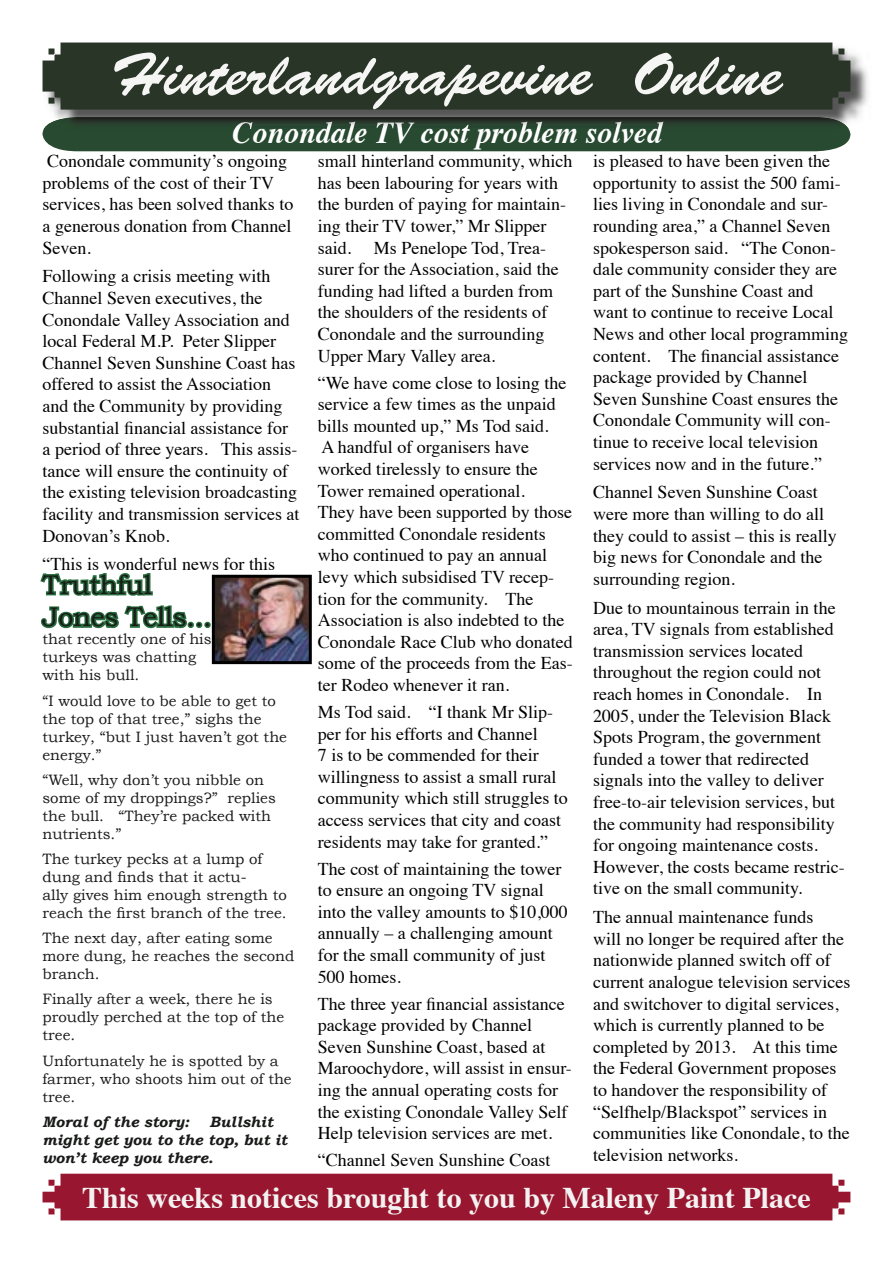
<style>
.page{position:relative;width:893px;height:1263px;background:#fff}
.page>*{position:absolute;margin:0;border:0;box-sizing:border-box;transform-origin:0 0}
.t1{font:60px "Brush Script Std";color:#f5f5f4}
.t2{font:700 30px "Times";color:#f3f2f2}
.t3{font:italic 700 30px "Times";color:#fff}
.t4{font:27px/32.4px "Bookman Old Style";letter-spacing:-.01em;color:#191b19}
.t5{font:18px/21.6px "Times";color:#000}
.t6{font:15px/18px "Bookman Old Style";color:#191b19}
.t7{font:italic 700 15px/18px "Bookman Old Style";color:#191b19}
</style>
<div class="page">
<div style="left:43px;top:1174px;width:807px;height:46px;background:#98162f"></div>
<img style="left:40px;top:573px;width:272px;height:91px">
<div style="left:43px;top:130px;width:807px;height:21px;background:#274a30"></div>
<img style="left:53px;top:53px;width:815px;height:68px">
<img style="left:43px;top:117px;width:806px;height:13px">
<img style="left:233px;top:122px;width:430px;height:8px">
<div style="left:43px;top:43px;width:807px;height:67px;background:#293527"></div>
<h1 class="t1" style="left:110px;top:41px;width:674px">Hinterlandgrapevine Online</h1>
<h2 class="t3" style="left:232px;top:104px;width:431px">Conondale TV cost problem solved</h2>
<p class="t5" style="left:43px;top:149px;width:252px">Conondale community’s ongoing problems of the cost of their TV services, has been solved thanks to a generous donation from Channel<br>Seven.</p>
<p class="t5" style="left:43px;top:264px;width:258px">Following a crisis meeting with Channel Seven executives, the Conondale Valley Association and local Federal M.P. Peter Slipper Channel Seven Sunshine Coast has offered to assist the Association and the Community by providing substantial financial assistance for a period of three years. This assis&shy;tance will ensure the continuity of the existing television broadcasting facility and transmission services at Donovan’s Knob.</p>
<p class="t5" style="left:43px;top:552px;width:234px">“This is wonderful news for this</p>
<h3 class="t4" style="left:43px;top:568px;width:171px">Truthful<br>Jones Tells...</h3>
<p class="t6" style="left:43px;top:630px;width:171px">that recently one of his turkeys was chatting with his bull.</p>
<p class="t6" style="left:43px;top:691px;width:246px">“I would love to be able to get to the top of that tree,” sighs the turkey, “but I just haven’t got the energy.”</p>
<p class="t6" style="left:43px;top:771px;width:235px">“Well, why don’t you nibble on some of my droppings?” replies the bull. “They’re packed with nutrients.”</p>
<p class="t6" style="left:43px;top:850px;width:246px">The turkey pecks at a lump of dung and finds that it actu-<br>ally gives him enough strength to reach the first branch of the tree.</p>
<p class="t6" style="left:43px;top:929px;width:253px">The next day, after eating some more dung, he reaches the second branch.</p>
<p class="t6" style="left:43px;top:990px;width:243px">Finally after a week, there he is proudly perched at the top of the tree.</p>
<p class="t6" style="left:43px;top:1051px;width:251px">Unfortunately he is spotted by a farmer, who shoots him out of the tree.</p>
<p class="t7" style="left:43px;top:1112px;width:148px">Moral of the story:</p>
<p class="t7" style="left:43px;top:1112px;width:246px;text-indent:167px">Bullshit might get you to the top, but it won’t keep you there.</p>
<p class="t5" style="left:318px;top:149px;width:256px">small hinterland community, which has been labouring for years with the burden of paying for maintain&shy;ing their TV tower,” Mr Slipper said.</p>
<p class="t5" style="left:318px;top:235px;width:242px;text-indent:56px">Ms Penelope Tod, Trea&shy;surer for the Association, said the funding had lifted a burden from the shoulders of the residents of<br>Conondale and the surrounding<br>Upper Mary Valley area.</p>
<p class="t5" style="left:318px;top:370px;width:256px">“We have come close to losing the service a few times as the unpaid bills mounted up,” Ms Tod said.<br>A handful of organisers have worked tirelessly to ensure the<br>Tower remained operational.<br>They have been supported by those committed Conondale residents who continued to pay an annual levy which subsidised TV recep&shy;tion for the community. The<br>Association is also indebted to the<br>Conondale Race Club who donated some of the proceeds from the Eas&shy;ter Rodeo whenever it ran.</p>
<p class="t5" style="left:318px;top:700px;width:252px">Ms Tod said. “I thank Mr Slip&shy;per for his efforts and Channel<br>7 is to be commended for their willingness to assist a small rural community which still struggles to access services that city and coast residents may take for granted.”</p>
<p class="t5" style="left:318px;top:856px;width:252px">The cost of maintaining the tower to ensure an ongoing TV signal into the valley amounts to $10,000 annually – a challenging amount for the small community of just<br>500 homes.</p>
<p class="t5" style="left:318px;top:991px;width:256px">The three year financial assistance package provided by Channel Seven Sunshine Coast, based at Maroochydore, will assist in ensur&shy;ing the annual operating costs for the existing Conondale Valley Self Help television services are met.</p>
<p class="t5" style="left:318px;top:1148px;width:234px">“Channel Seven Sunshine Coast</p>
<p class="t5" style="left:593px;top:149px;width:256px">is pleased to have been given the opportunity to assist the 500 fami&shy;lies living in Conondale and sur&shy;rounding area,” a Channel Seven spokesperson said. “The Conon&shy;dale community consider they are part of the Sunshine Coast and want to continue to receive Local<br>News and other local programming content. The financial assistance package provided by Channel<br>Seven Sunshine Coast ensures the<br>Conondale Community will con&shy;tinue to receive local television services now and in the future.”</p>
<p class="t5" style="left:593px;top:480px;width:245px">Channel Seven Sunshine Coast were more than willing to do all they could to assist – this is really big news for Conondale and the surrounding region.</p>
<p class="t5" style="left:593px;top:595px;width:253px">Due to mountainous terrain in the area, TV signals from established transmission services located throughout the region could not reach homes in Conondale. In<br>2005, under the Television Black<br>Spots Program, the government funded a tower that redirected signals into the valley to deliver free-to-air television services, but the community had responsibility for ongoing maintenance costs.<br>However, the costs became restric&shy;tive on the small community.</p>
<p class="t5" style="left:593px;top:905px;width:259px">The annual maintenance funds<br>will no longer be required after the nationwide planned switch off of current analogue television services and switchover to digital services, which is currently planned to be completed by 2013. At this time the Federal Government proposes to handover the responsibility of “Selfhelp/Blackspot” services in communities like Conondale, to the television networks.</p>
<h2 class="t2" style="left:82px;top:1169px;width:730px">This weeks notices brought to you by Maleny Paint Place</h2>
</div>
